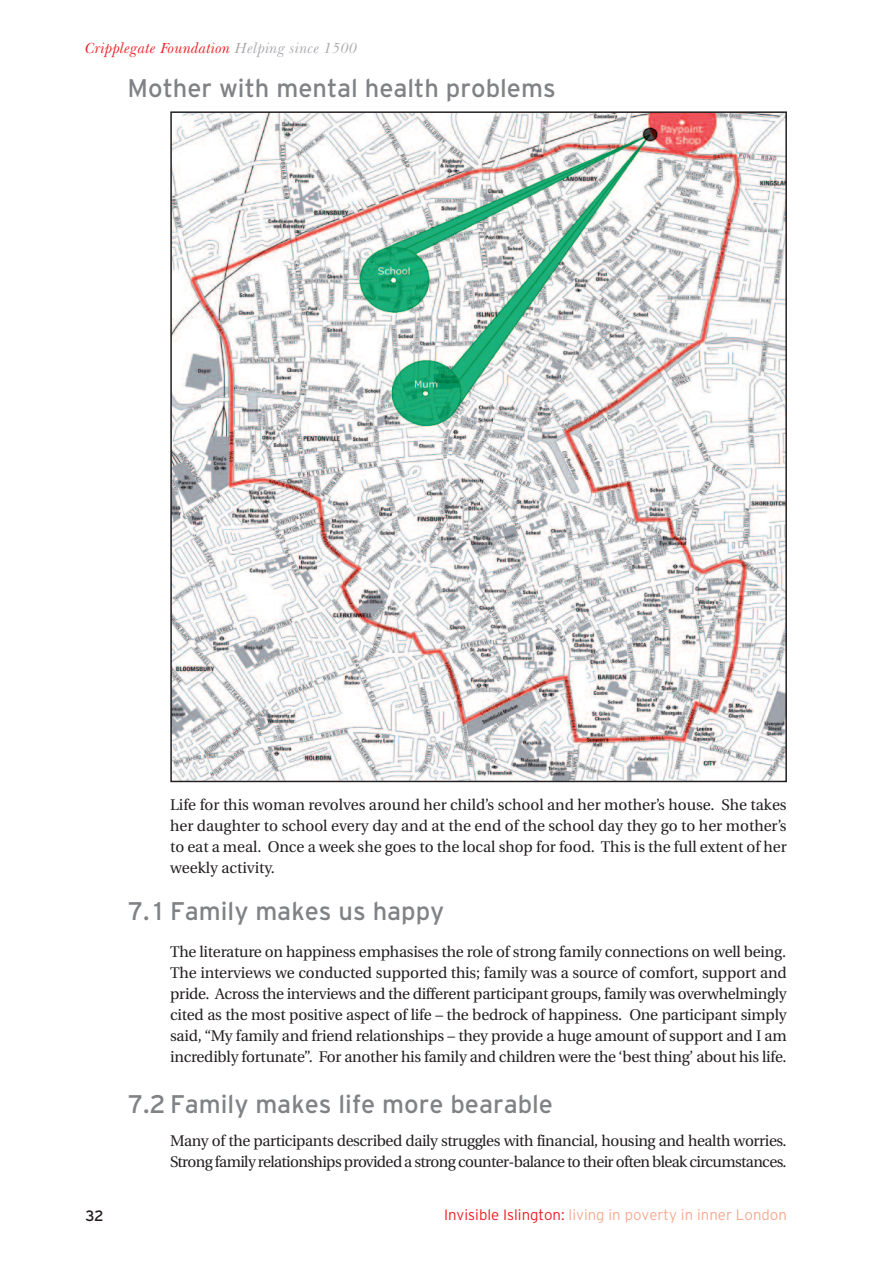
<style>
.page{position:relative;width:893px;height:1263px;background:#fff}
.page>*{position:absolute;margin:0;border:0;box-sizing:border-box;transform-origin:0 0}
.t1{font:25.5px "I511 Interstate Regular";color:#808285}
.t2{font:15.45px/21px "Utopia";letter-spacing:-.025em;color:#231f20;text-align:justify}
.t3{font:15px "I510 Interstate Light";color:#f8a98e}
.t4{font:italic 15px "New Baskerville IT Cby BT";letter-spacing:.015em;color:#ee1d23}
.t5{font:15px "I511 Interstate Regular";color:#231f20}
.s1{color:#a8a9ad}
.s2{color:#ee1d23}
</style>
<div class="page">
<img style="left:173px;top:114px;width:611px;height:665px">
<p class="t4" style="left:85px;top:43px;width:274px">Cripplegate Foundation <span class="s1">Helping since 1500</span></p>
<h1 class="t1" style="left:128px;top:73px;width:430px">Mother with mental health problems</h1>
<p class="t2" style="left:170px;top:796px;width:618px">Life for this woman revolves around her child’s school and her mother’s house. She takes her daughter to school every day and at the end of the school day they go to her mother’s to eat a meal. Once a week she goes to the local shop for food. This is the full extent of her weekly activity.</p>
<h1 class="t1" style="left:128px;top:896px;width:318px">7.1 Family makes us happy</h1>
<p class="t2" style="left:170px;top:943px;width:618px">The literature on happiness emphasises the role of strong family connections on well being.<br>The interviews we conducted supported this; family was a source of comfort, support and pride. Across the interviews and the different participant groups, family was overwhelmingly cited as the most positive aspect of life – the bedrock of happiness. One participant simply said, “My family and friend relationships – they provide a huge amount of support and I am incredibly fortunate”. For another his family and children were the ‘best thing’ about his life.</p>
<h1 class="t1" style="left:128px;top:1089px;width:427px">7.2 Family makes life more bearable</h1>
<p class="t2" style="left:170px;top:1132px;width:618px">Many of the participants described daily struggles with financial, housing and health worries.<br>Strong family relationships provided a strong counter-balance to their often bleak circumstances.</p>
<p class="t5" style="left:85px;top:1206px;width:20px">32</p>
<p class="t3" style="left:444px;top:1206px;width:344px"><span class="s2">Invisible Islington:</span> living in poverty in inner London</p>
</div>
